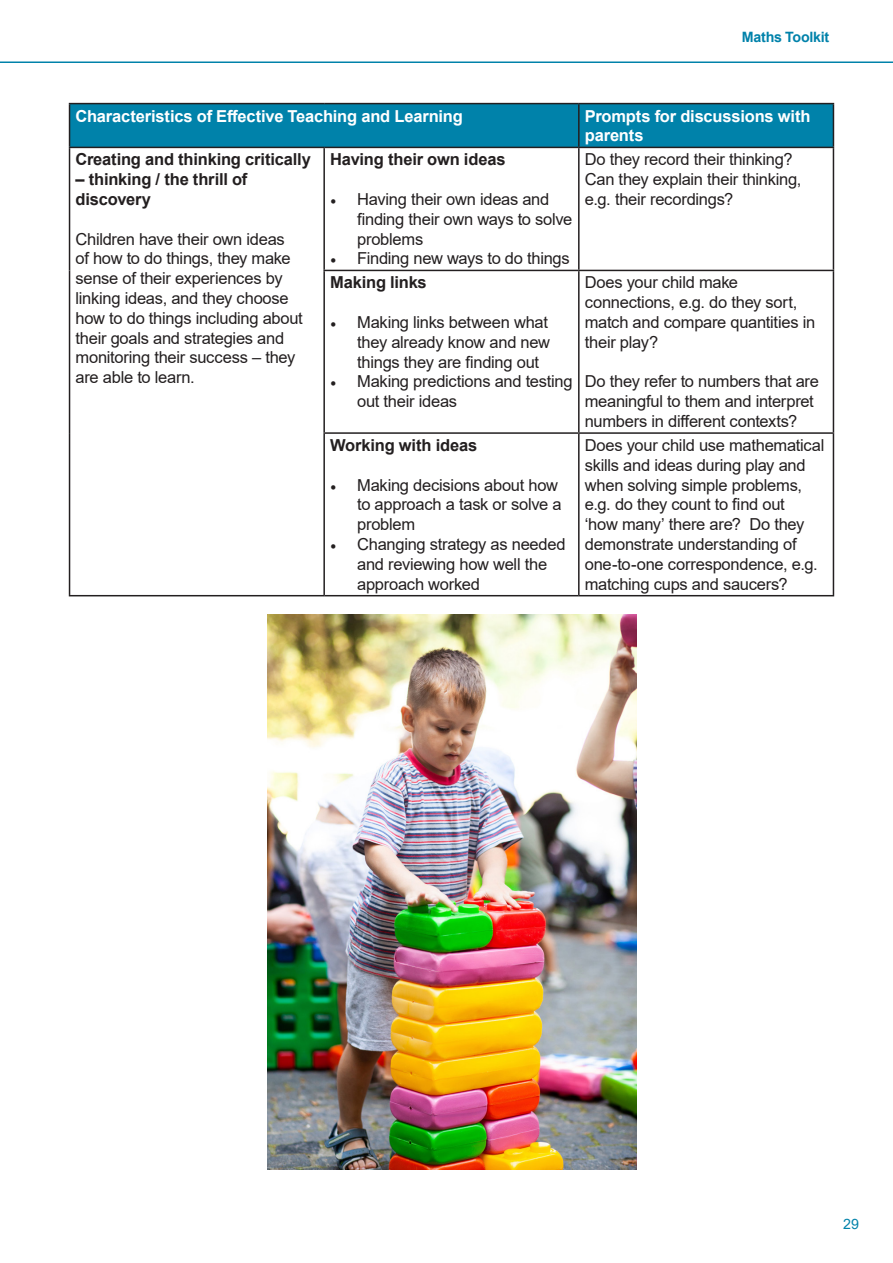
<style>
.page{position:relative;width:893px;height:1263px;background:#fff}
.page>*{position:absolute;margin:0;border:0;box-sizing:border-box;transform-origin:0 0}
.t1{font:16.5px/19.8px "Arial";letter-spacing:-.015em;color:#231f20}
.t2{font:700 16.5px/19.8px "Arial";letter-spacing:-.01em;color:#231f20}
.t3{font:700 16.5px/19.8px "Arial";letter-spacing:-.01em;color:#fff}
.t4{font:700 14.25px "Arial";letter-spacing:-.02em;color:#0082aa}
.t5{font:14.25px "Arial";color:#0082aa}
.s1{font-family:"Minion Pro"}
</style>
<div class="page">
<hr style="left:0;top:61px;width:893px;height:2px;background:#0082aa">
<div style="left:70px;top:104px;width:763px;height:43px;background:#0082aa"></div>
<hr style="left:69px;top:103px;width:255px;height:1px;background:#231f20">
<hr style="left:69px;top:104px;width:1px;height:43px;background:#231f20">
<hr style="left:324px;top:103px;width:255px;height:1px;background:#231f20">
<hr style="left:579px;top:103px;width:255px;height:1px;background:#231f20">
<hr style="left:578px;top:104px;width:2px;height:43px;background:#231f20">
<hr style="left:833px;top:104px;width:1px;height:43px;background:#231f20">
<hr style="left:69px;top:147px;width:255px;height:1px;background:#231f20">
<hr style="left:69px;top:148px;width:1px;height:122px;background:#231f20">
<hr style="left:324px;top:147px;width:255px;height:1px;background:#231f20">
<hr style="left:323px;top:148px;width:2px;height:122px;background:#231f20">
<hr style="left:579px;top:147px;width:255px;height:1px;background:#231f20">
<hr style="left:578px;top:148px;width:2px;height:122px;background:#231f20">
<hr style="left:833px;top:148px;width:1px;height:122px;background:#231f20">
<hr style="left:69px;top:270px;width:1px;height:163px;background:#231f20">
<hr style="left:323px;top:270px;width:256px;height:1px;background:#231f20">
<hr style="left:323px;top:271px;width:2px;height:161px;background:#231f20">
<hr style="left:579px;top:270px;width:255px;height:1px;background:#231f20">
<hr style="left:578px;top:271px;width:2px;height:161px;background:#231f20">
<hr style="left:833px;top:271px;width:1px;height:161px;background:#231f20">
<hr style="left:69px;top:433px;width:1px;height:162px;background:#231f20">
<hr style="left:323px;top:432px;width:256px;height:2px;background:#231f20">
<hr style="left:323px;top:434px;width:2px;height:161px;background:#231f20">
<hr style="left:579px;top:432px;width:255px;height:2px;background:#231f20">
<hr style="left:578px;top:434px;width:2px;height:161px;background:#231f20">
<hr style="left:833px;top:434px;width:1px;height:161px;background:#231f20">
<hr style="left:69px;top:595px;width:255px;height:1px;background:#231f20">
<hr style="left:324px;top:595px;width:255px;height:1px;background:#231f20">
<hr style="left:579px;top:595px;width:255px;height:1px;background:#231f20">
<img style="left:268px;top:614px;width:368px;height:555px">
<p class="t4" style="left:742px;top:27px;width:89px">Maths Toolkit</p>
<p class="t3" style="left:76px;top:106px;width:389px">Characteristics of Effective Teaching and Learning</p>
<p class="t3" style="left:585px;top:106px;width:227px">Prompts for discussions with parents</p>
<p class="t2" style="left:76px;top:150px;width:237px">Creating and thinking critically</p>
<p class="t2" style="left:76px;top:170px;width:173px">– thinking / the thrill of discovery</p>
<p class="t1" style="left:76px;top:229px;width:229px">Children have their own ideas<br>of how to do things, they make sense of their experiences by linking ideas, and they choose how to do things including about their goals and strategies and monitoring their success – they are able to learn.</p>
<p class="t1" style="left:585px;top:150px;width:218px">Do they record their thinking?<br>Can they explain their thinking, e.g. their recordings?</p>
<p class="t2" style="left:330px;top:150px;width:177px">Having their own ideas</p>
<p class="t1" style="left:357px;top:189px;width:217px;text-indent:-27px"><span class="s1">•</span> Having their own ideas and finding their own ways to solve problems</p>
<p class="t1" style="left:330px;top:249px;width:241px"><span class="s1">•</span> Finding new ways to do things</p>
<p class="t2" style="left:330px;top:273px;width:98px">Making links</p>
<p class="t1" style="left:357px;top:312px;width:195px;text-indent:-27px"><span class="s1">•</span> Making links between what they already know and new things they are finding out</p>
<p class="t1" style="left:357px;top:372px;width:217px;text-indent:-27px"><span class="s1">•</span> Making predictions and testing out their ideas</p>
<p class="t1" style="left:585px;top:273px;width:232px">Does your child make connections, e.g. do they sort, match and compare quantities in their play?</p>
<p class="t1" style="left:585px;top:372px;width:236px">Do they refer to numbers that are meaningful to them and interpret numbers in different contexts?</p>
<p class="t2" style="left:330px;top:436px;width:149px">Working with ideas</p>
<p class="t1" style="left:357px;top:475px;width:206px;text-indent:-27px"><span class="s1">•</span> Making decisions about how to approach a task or solve a problem</p>
<p class="t1" style="left:357px;top:534px;width:210px;text-indent:-27px"><span class="s1">•</span> Changing strategy as needed and reviewing how well the approach worked</p>
<p class="t1" style="left:585px;top:435px;width:241px">Does your child use mathematical skills and ideas during play and when solving simple problems, e.g. do they count to find out<br>‘how many’ there are? Do they demonstrate understanding of one-to-one correspondence, e.g. matching cups and saucers?</p>
<p class="t5" style="left:843px;top:1214px;width:17px">29</p>
</div>
